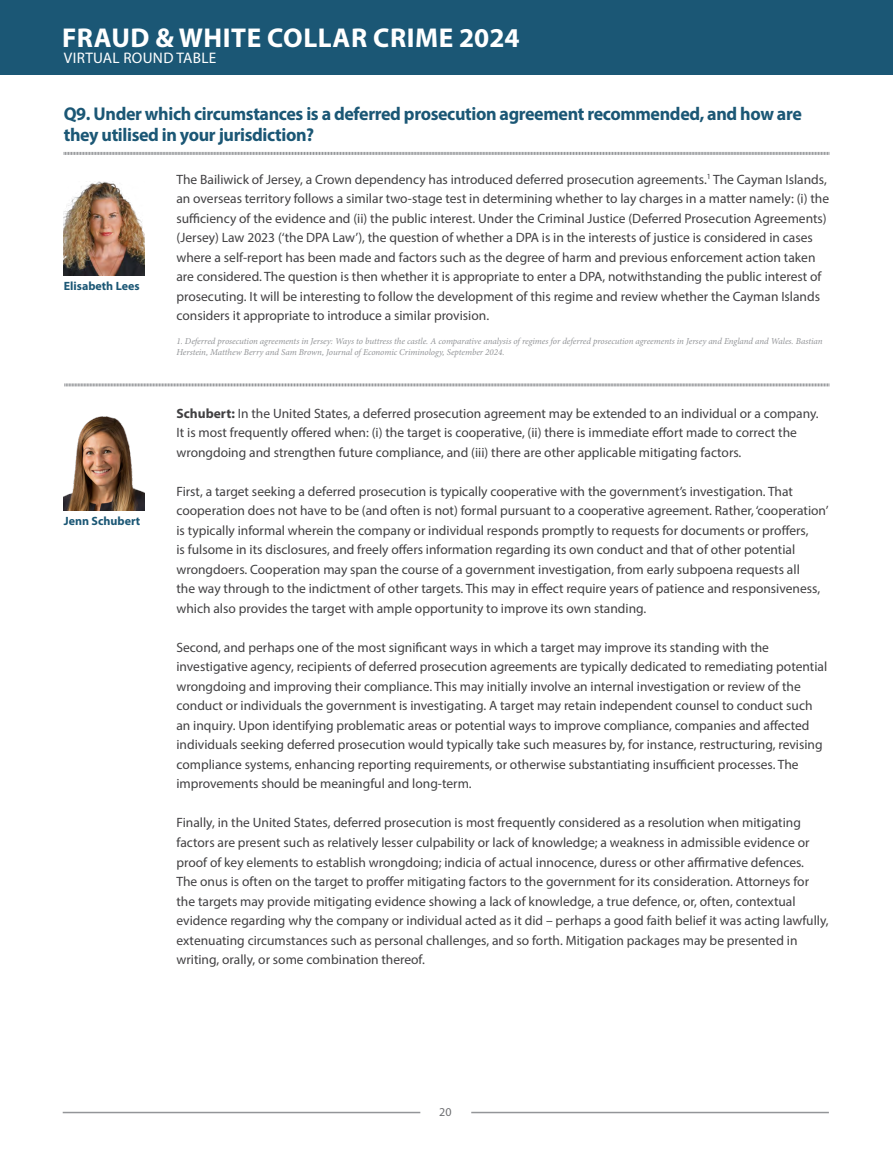
<style>
.page{position:relative;width:893px;height:1149px;background:#fff}
.page>*{position:absolute;margin:0;border:0;box-sizing:border-box;transform-origin:0 0}
.t1{font:700 27.3px "Myriad Pro";letter-spacing:.02em;color:#fff}
.t2{font:700 18.6px/21px "Myriad Pro";letter-spacing:-.02em;color:#1b5775}
.t3{font:15.3px "Myriad Pro";letter-spacing:.02em;color:#fff}
.t4{font:13.5px/19.5px "Myriad Pro";color:#414042}
.t5{font:700 12px "Myriad Pro";color:#1b5775}
.t6{font:12px "Myriad Pro";color:#6d6e71}
.t7{font:italic 9px/10.8px "Minion Pro";letter-spacing:-.005em;color:#939598}
.s1{font-weight:700}
</style>
<div class="page">
<div style="left:0;top:0;width:893px;height:74px;background:#1b5775"></div>
<hr style="left:63px;top:1111px;width:357px;height:1px;background:#939598">
<hr style="left:471px;top:1111px;width:358px;height:1px;background:#939598">
<svg style="left:63px;top:152px;width:766px;height:3px;background:#b8b9bb"></svg>
<svg style="left:64px;top:383px;width:765px;height:4px;background:#c8c9ca"></svg>
<img style="left:64px;top:416px;width:81px;height:94px">
<img style="left:64px;top:182px;width:81px;height:93px">
<h1 class="t1" style="left:62px;top:20px;width:459px">FRAUD &amp; WHITE COLLAR CRIME 2024</h1>
<p class="t3" style="left:64px;top:48px;width:154px">VIRTUAL ROUND TABLE</p>
<h2 class="t2" style="left:64px;top:103px;width:740px">Q9. Under which circumstances is a deferred prosecution agreement recommended, and how are they utilised in your jurisdiction?</h2>
<p class="t5" style="left:64px;top:278px;width:77px">Elisabeth Lees</p>
<p class="t5" style="left:64px;top:513px;width:78px">Jenn Schubert</p>
<p class="t4" style="left:176px;top:169px;width:654px">The Bailiwick of Jersey, a Crown dependency has introduced deferred prosecution agreements.<sup>1</sup> The Cayman Islands, an overseas territory follows a similar two-stage test in determining whether to lay charges in a matter namely: (i) the sufficiency of the evidence and (ii) the public interest. Under the Criminal Justice (Deferred Prosecution Agreements) (Jersey) Law 2023 (‘the DPA Law’), the question of whether a DPA is in the interests of justice is considered in cases where a self-report has been made and factors such as the degree of harm and previous enforcement action taken are considered. The question is then whether it is appropriate to enter a DPA, notwithstanding the public interest of prosecuting. It will be interesting to follow the development of this regime and review whether the Cayman Islands considers it appropriate to introduce a similar provision.</p>
<p class="t7" style="left:176px;top:336px;width:647px">1. Deferred prosecution agreements in Jersey: Ways to buttress the castle. A comparative analysis of regimes for deferred prosecution agreements in Jersey and England and Wales. Bastian<br>Herstein, Matthew Berry and Sam Brown, Journal of Economic Criminology, September 2024.</p>
<p class="t4" style="left:176px;top:403px;width:644px"><span class="s1">Schubert:</span> In the United States, a deferred prosecution agreement may be extended to an individual or a company.<br>It is most frequently offered when: (i) the target is cooperative, (ii) there is immediate effort made to correct the wrongdoing and strengthen future compliance, and (iii) there are other applicable mitigating factors.</p>
<p class="t4" style="left:176px;top:481px;width:653px">First, a target seeking a deferred prosecution is typically cooperative with the government’s investigation. That cooperation does not have to be (and often is not) formal pursuant to a cooperative agreement. Rather, ‘cooperation’ is typically informal wherein the company or individual responds promptly to requests for documents or proffers,<br>is fulsome in its disclosures, and freely offers information regarding its own conduct and that of other potential wrongdoers. Cooperation may span the course of a government investigation, from early subpoena requests all<br>the way through to the indictment of other targets. This may in effect require years of patience and responsiveness, which also provides the target with ample opportunity to improve its own standing.</p>
<p class="t4" style="left:176px;top:637px;width:652px">Second, and perhaps one of the most significant ways in which a target may improve its standing with the investigative agency, recipients of deferred prosecution agreements are typically dedicated to remediating potential wrongdoing and improving their compliance. This may initially involve an internal investigation or review of the conduct or individuals the government is investigating. A target may retain independent counsel to conduct such an inquiry. Upon identifying problematic areas or potential ways to improve compliance, companies and affected individuals seeking deferred prosecution would typically take such measures by, for instance, restructuring, revising compliance systems, enhancing reporting requirements, or otherwise substantiating insufficient processes. The improvements should be meaningful and long-term.</p>
<p class="t4" style="left:176px;top:812px;width:654px">Finally, in the United States, deferred prosecution is most frequently considered as a resolution when mitigating factors are present such as relatively lesser culpability or lack of knowledge; a weakness in admissible evidence or proof of key elements to establish wrongdoing; indicia of actual innocence, duress or other affirmative defences.<br>The onus is often on the target to proffer mitigating factors to the government for its consideration. Attorneys for the targets may provide mitigating evidence showing a lack of knowledge, a true defence, or, often, contextual evidence regarding why the company or individual acted as it did – perhaps a good faith belief it was acting lawfully, extenuating circumstances such as personal challenges, and so forth. Mitigation packages may be presented in writing, orally, or some combination thereof.</p>
<p class="t6" style="left:439px;top:1104px;width:14px">20</p>
</div>
